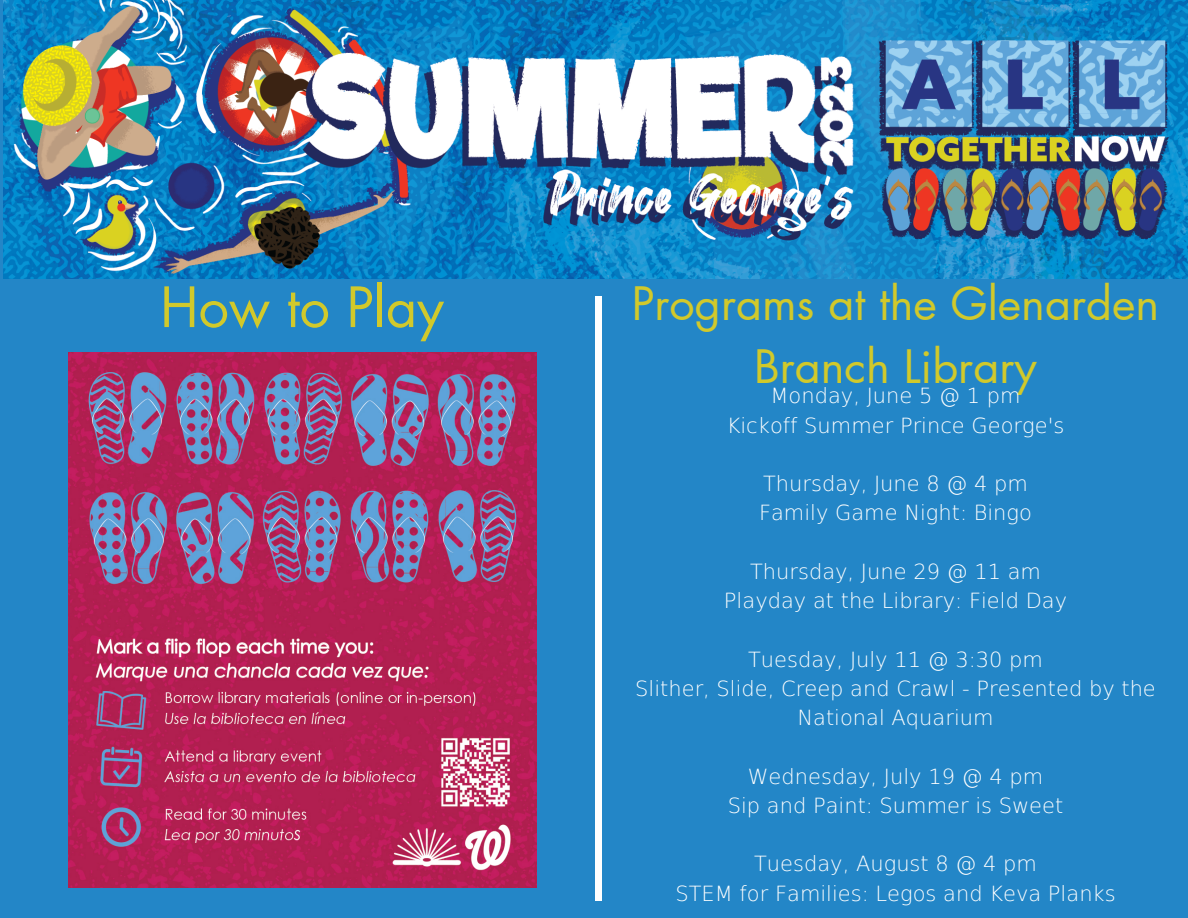
<style>
.page{position:relative;width:1188px;height:918px;background:#2386c7}
.page>*{position:absolute;margin:0;border:0;box-sizing:border-box;transform-origin:0 0}
.t1{font:54px "Futura LT Pro";color:#d1c92b}
.t2{font:45px/63px "Futura LT Pro";color:#d1c92b;text-align:center}
.t3{font:200 21px/29.2px "DejaVu Sans";color:#fff;text-align:center}
</style>
<div class="page">
<img style="left:3px;top:0;width:1185px;height:279px">
<div style="left:596px;top:296px;width:6px;height:605px;background:#fff"></div>
<img style="left:68px;top:353px;width:468px;height:534px">
<p class="t1" style="left:160px;top:283px;width:285px">How to Play</p>
<p class="t2" style="left:632px;top:274px;width:529px">Programs at the Glenarden<br>Branch Library</p>
<p class="t3" style="left:771px;top:381px;width:252px">Monday, June 5 @ 1 pm</p>
<p class="t3" style="left:727px;top:411px;width:339px">Kickoff Summer Prince George's</p>
<p class="t3" style="left:763px;top:469px;width:266px">Thursday, June 8 @ 4 pm</p>
<p class="t3" style="left:759px;top:498px;width:274px">Family Game Night: Bingo</p>
<p class="t3" style="left:750px;top:557px;width:293px">Thursday, June 29 @ 11 am</p>
<p class="t3" style="left:724px;top:586px;width:345px">Playday at the Library: Field Day</p>
<p class="t3" style="left:748px;top:645px;width:296px">Tuesday, July 11 @ 3:30 pm</p>
<p class="t3" style="left:635px;top:674px;width:522px">Slither, Slide, Creep and Crawl - Presented by the<br>National Aquarium</p>
<p class="t3" style="left:748px;top:762px;width:297px">Wednesday, July 19 @ 4 pm</p>
<p class="t3" style="left:728px;top:791px;width:337px">Sip and Paint: Summer is Sweet</p>
<p class="t3" style="left:754px;top:849px;width:284px">Tuesday, August 8 @ 4 pm</p>
<p class="t3" style="left:675px;top:879px;width:442px">STEM for Families: Legos and Keva Planks</p>
</div>
